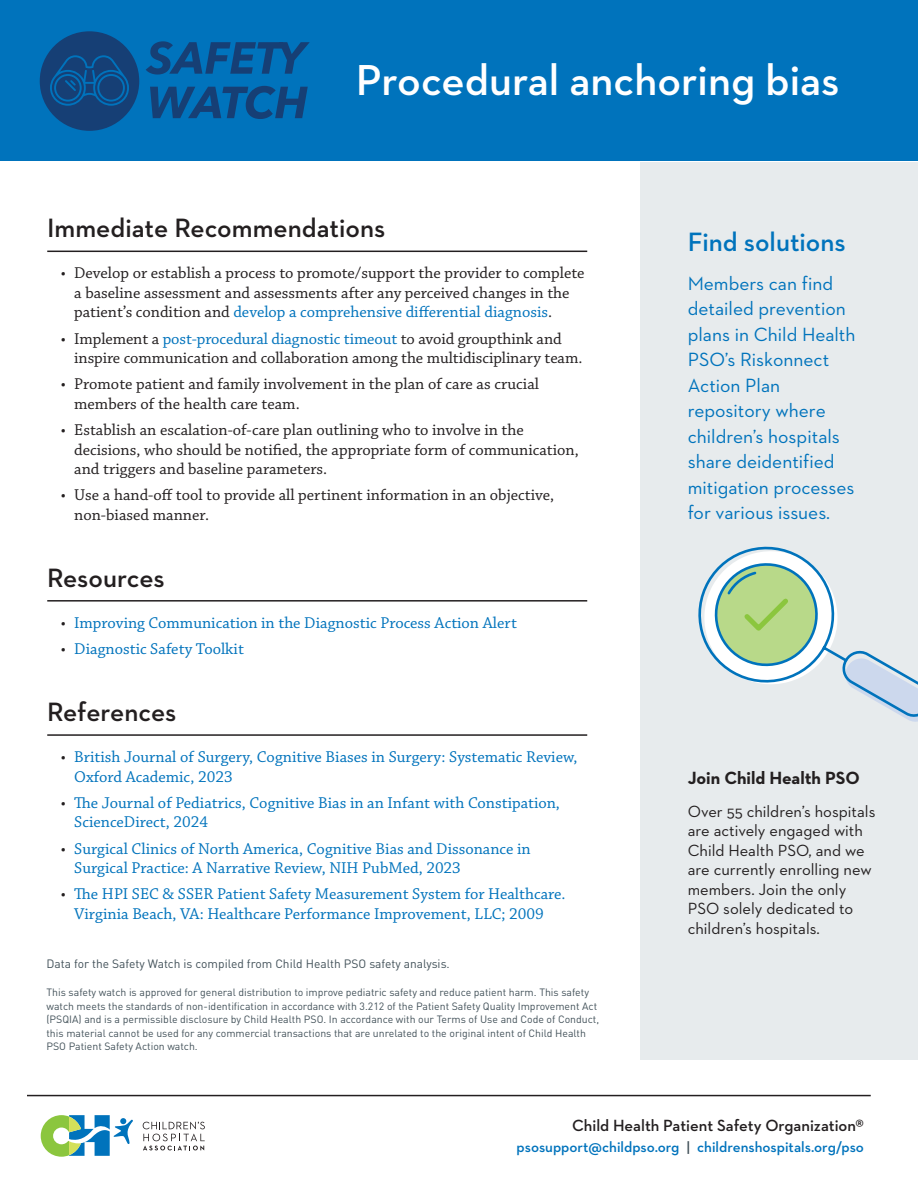
<style>
.page{position:relative;width:918px;height:1188px;background:#fff}
.page>*{position:absolute;margin:0;border:0;box-sizing:border-box;transform-origin:0 0}
.t1{font:600 44.1px "Neutraface 2 Text";color:#fff}
.t2{font:600 27px "Neutraface 2 Text";color:#231f20}
.t3{font:600 27px "Neutraface 2 Text";color:#0073bc}
.t4{font:19.5px/25.5px "Neutraface 2 Text";color:#0073bc}
.t5{font:700 18px "Neutraface 2 Text";color:#231f20}
.t6{font:16.5px/19.5px "Chaparral Pro";color:#231f20}
.t7{font:16.5px/19.5px "Chaparral Pro";color:#0073bc}
.t8{font:16.5px/19.5px "Neutraface 2 Text";color:#231f20}
.t9{font:600 16.5px "Neutraface 2 Text";color:#231f20}
.t10{font:600 15px "Neutraface 2 Text";color:#0073bc}
.t11{font:12px "DINOT";color:#425159}
.t12{font:10.5px/13.5px "DINOT";color:#425159}
.s1{color:#0073bc}
.s2{color:#231f20}
.s3{color:#425159}
</style>
<div class="page">
<hr style="left:27px;top:1095px;width:844px;height:1px;background:#231f20">
<svg style="left:143px;top:1122px;width:62px;height:28px"></svg>
<svg style="left:41px;top:1115px;width:92px;height:42px"></svg>
<div style="left:0;top:0;width:918px;height:161px;background:#0073bc"></div>
<svg style="left:146px;top:41px;width:164px;height:34px"></svg>
<svg style="left:150px;top:86px;width:158px;height:33px"></svg>
<div style="left:40px;top:31px;width:99px;height:100px;background:#163f75;border-radius:50%"></div>
<svg style="left:50px;top:55px;width:79px;height:51px"></svg>
<hr style="left:47px;top:251px;width:540px;height:1px;background:#231f20">
<hr style="left:47px;top:600px;width:540px;height:2px;background:#231f20">
<hr style="left:47px;top:734px;width:540px;height:2px;background:#231f20">
<div style="left:640px;top:162px;width:278px;height:898px;background:#e7ebed"></div>
<svg style="left:698px;top:546px;width:220px;height:176px"></svg>
<p class="t1" style="left:356px;top:52px;width:485px">Procedural anchoring bias</p>
<p class="t2" style="left:47px;top:211px;width:340px">Immediate Recommendations</p>
<p class="t6" style="left:74px;top:264px;width:512px;text-indent:-14px">• Develop or establish a process to promote/support the provider to complete a baseline assessment and assessments after any perceived changes in the patient’s condition and <span class="s1">develop a comprehensive differential diagnosis</span>.</p>
<p class="t6" style="left:74px;top:329px;width:510px;text-indent:-14px">• Implement a <span class="s1">post-procedural diagnostic timeout</span> to avoid groupthink and inspire communication and collaboration among the multidisciplinary team.</p>
<p class="t6" style="left:74px;top:375px;width:466px;text-indent:-14px">• Promote patient and family involvement in the plan of care as crucial members of the health care team.</p>
<p class="t6" style="left:74px;top:421px;width:506px;text-indent:-14px">• Establish an escalation-of-care plan outlining who to involve in the decisions, who should be notified, the appropriate form of communication, and triggers and baseline parameters.</p>
<p class="t6" style="left:74px;top:486px;width:482px;text-indent:-14px">• Use a hand-off tool to provide all pertinent information in an objective, non-biased manner.</p>
<p class="t2" style="left:47px;top:560px;width:119px">Resources</p>
<p class="t7" style="left:61px;top:613px;width:458px"><span class="s2">•</span> Improving Communication in the Diagnostic Process Action Alert</p>
<p class="t7" style="left:61px;top:640px;width:185px"><span class="s2">•</span> Diagnostic Safety Toolkit</p>
<p class="t2" style="left:47px;top:695px;width:131px">References</p>
<p class="t7" style="left:74px;top:748px;width:505px;text-indent:-14px"><span class="s2">•</span> British Journal of Surgery, Cognitive Biases in Surgery: Systematic Review,<br>Oxford Academic, 2023</p>
<p class="t7" style="left:74px;top:793px;width:487px;text-indent:-14px"><span class="s2">•</span> The Journal of Pediatrics, Cognitive Bias in an Infant with Constipation,<br>ScienceDirect, 2024</p>
<p class="t7" style="left:74px;top:839px;width:458px;text-indent:-14px"><span class="s2">•</span> Surgical Clinics of North America, Cognitive Bias and Dissonance in<br>Surgical Practice: A Narrative Review, NIH PubMed, 2023</p>
<p class="t7" style="left:61px;top:885px;width:506px;text-align:center"><span class="s2">•</span> The HPI SEC &amp; SSER Patient Safety Measurement System for Healthcare.<br>Virginia Beach, VA: Healthcare Performance Improvement, LLC; 2009</p>
<p class="t11" style="left:46px;top:956px;width:405px">Data for the Safety Watch is compiled from Child Health PSO safety analysis.</p>
<p class="t12" style="left:46px;top:985px;width:554px">This safety watch is approved for general distribution to improve pediatric safety and reduce patient harm. This safety watch meets the standards of non-identification in accordance with 3.212 of the Patient Safety Quality Improvement Act (PSQIA) and is a permissible disclosure by Child Health PSO. In accordance with our Terms of Use and Code of Conduct, this material cannot be used for any commercial transactions that are unrelated to the original intent of Child Health PSO Patient Safety Action watch.</p>
<p class="t3" style="left:688px;top:224px;width:160px">Find solutions</p>
<p class="t4" style="left:688px;top:270px;width:169px">Members can find detailed prevention plans in Child Health<br>PSO’s Riskonnect<br>Action Plan repository where children’s hospitals share deidentified mitigation processes for various issues.</p>
<p class="t5" style="left:688px;top:766px;width:174px">Join Child Health PSO</p>
<p class="t8" style="left:688px;top:801px;width:189px">Over 55 children’s hospitals are actively engaged with<br>Child Health PSO, and we are currently enrolling new members. Join the only<br>PSO solely dedicated to children’s hospitals.</p>
<p class="t9" style="left:572px;top:1115px;width:293px">Child Health Patient Safety Organization®</p>
<p class="t10" style="left:517px;top:1137px;width:349px">psosupport@childpso.org <span class="s3">|</span> childrenshospitals.org/pso</p>
</div>
